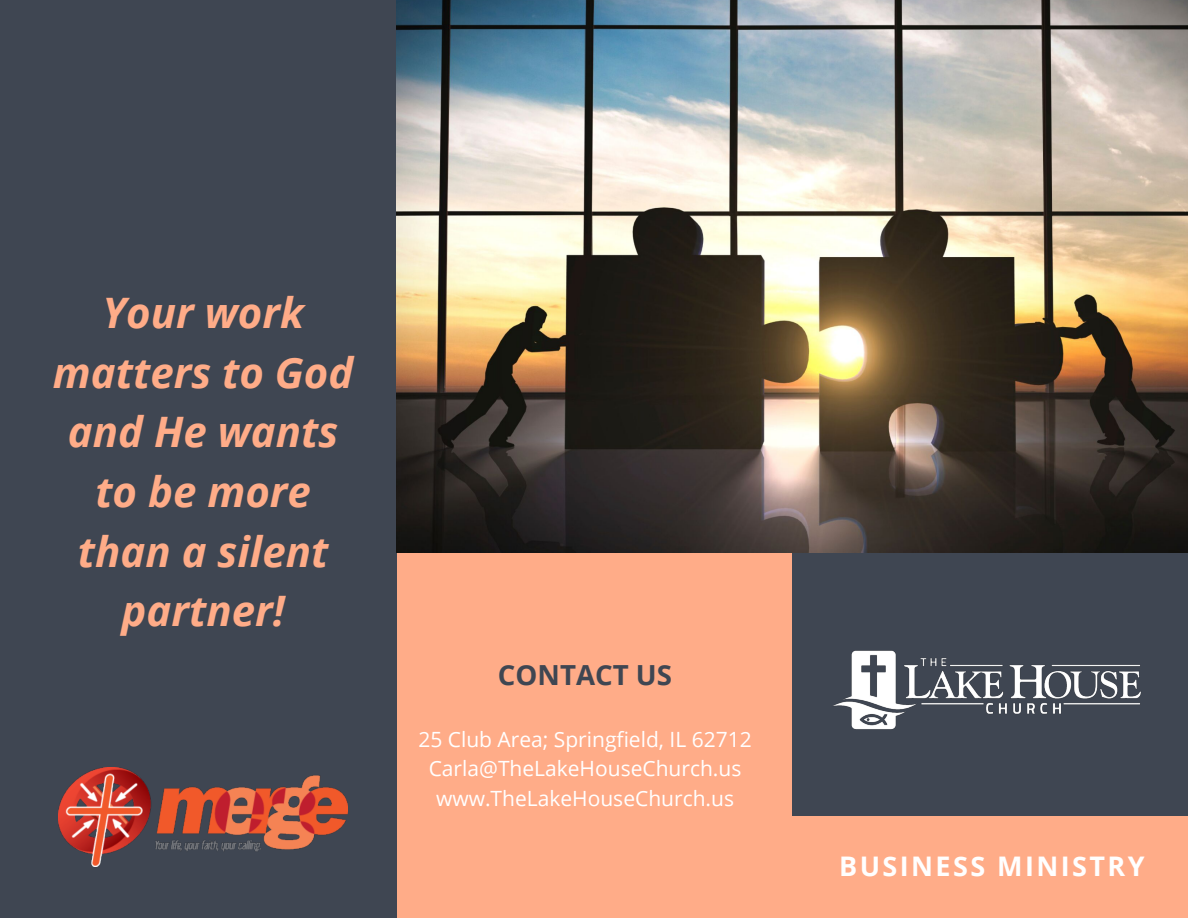
<style>
.page{position:relative;width:1188px;height:918px;background:#ffac88}
.page>*{position:absolute;margin:0;border:0;box-sizing:border-box;transform-origin:0 0}
.t1{font:italic 700 42px/59.7px "Open Sans";color:#ffac88;text-align:center}
.t2{font:700 27.6px "Open Sans";color:#3f4652}
.t3{font:700 27px "Open Sans";letter-spacing:.09em;color:#fff}
.t4{font:21px/29.2px "Open Sans";color:#fff;text-align:center}
</style>
<div class="page">
<div style="left:792px;top:553px;width:396px;height:282px;background:#3f4652"></div>
<div style="left:792px;top:817px;width:396px;height:101px;background:#ffac88"></div>
<div style="left:0;top:0;width:397px;height:918px;background:#3f4652"></div>
<img style="left:833px;top:650px;width:308px;height:80px">
<img style="left:396px;top:0;width:792px;height:552px">
<img style="left:59px;top:767px;width:289px;height:99px">
<h1 class="t1" style="left:53px;top:282px;width:302px">Your work matters to God and He wants to be more than a silent partner!</h1>
<h2 class="t2" style="left:498px;top:656px;width:176px">CONTACT US</h2>
<p class="t4" style="left:418px;top:724px;width:335px">25 Club Area; Springfield, IL 62712<br>Carla@TheLakeHouseChurch.us www.TheLakeHouseChurch.us</p>
<p class="t3" style="left:839px;top:848px;width:307px">BUSINESS MINISTRY</p>
</div>
